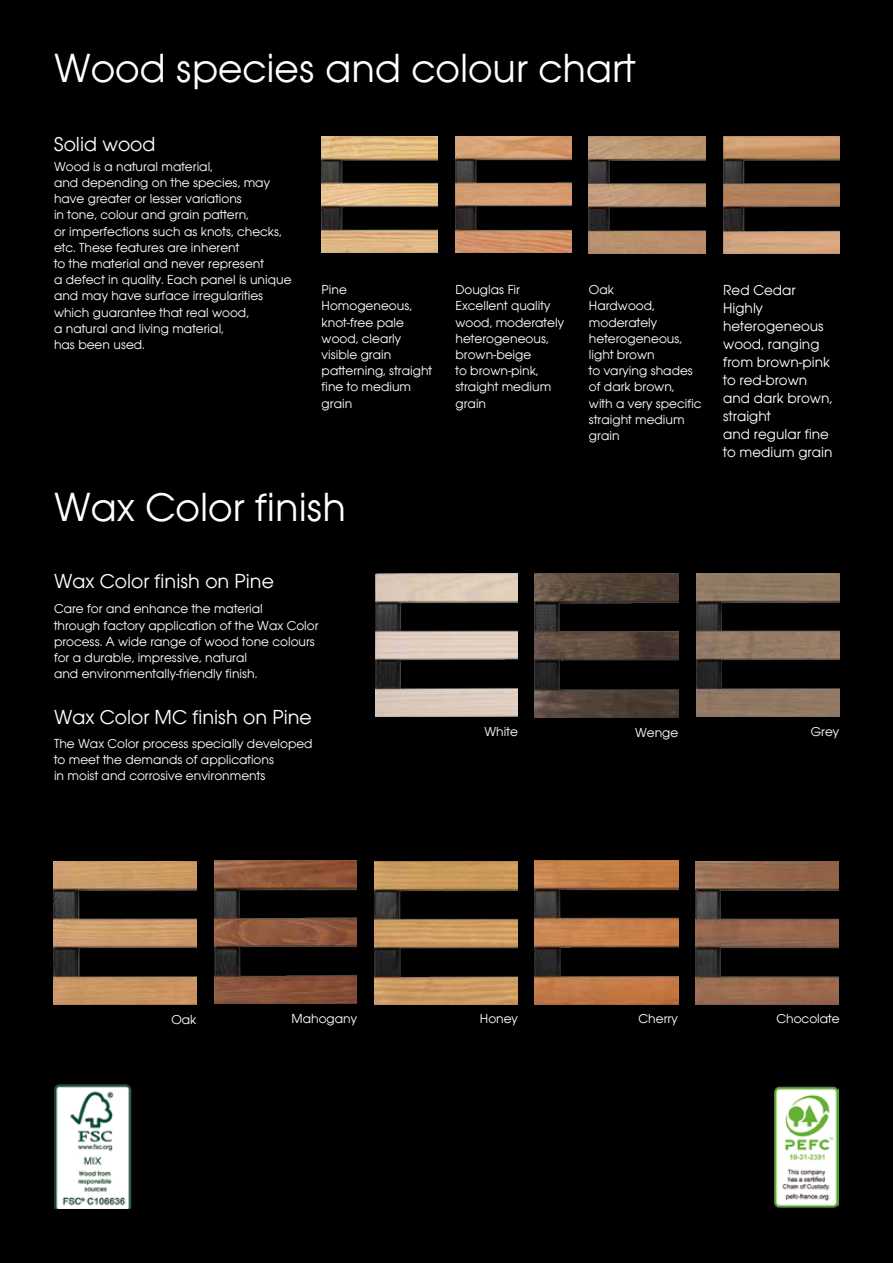
<style>
.page{position:relative;width:893px;height:1263px;background:#000}
.page>*{position:absolute;margin:0;border:0;box-sizing:border-box;transform-origin:0 0}
.t1{font:42px "Avant Garde ITC";color:#fff}
.t2{font:21px "Avant Garde ITC";color:#fff}
.t3{font:15px/18px "Avant Garde ITC";color:#fff}
.t4{font:13.5px/16.2px "Avant Garde ITC";color:#fff}
</style>
<div class="page">
<img style="left:54px;top:861px;width:142px;height:143px">
<img style="left:455px;top:137px;width:117px;height:116px">
<img style="left:322px;top:137px;width:115px;height:116px">
<img style="left:697px;top:574px;width:142px;height:142px">
<img style="left:214px;top:861px;width:142px;height:142px">
<img style="left:375px;top:574px;width:143px;height:142px">
<img style="left:589px;top:137px;width:116px;height:116px">
<img style="left:696px;top:861px;width:143px;height:143px">
<img style="left:535px;top:861px;width:143px;height:143px">
<img style="left:375px;top:861px;width:143px;height:143px">
<img style="left:535px;top:574px;width:143px;height:144px">
<img style="left:54px;top:1085px;width:78px;height:124px">
<img style="left:775px;top:1086px;width:64px;height:122px">
<img style="left:723px;top:137px;width:116px;height:116px">
<h1 class="t1" style="left:54px;top:44px;width:583px">Wood species and colour chart</h1>
<h2 class="t2" style="left:54px;top:132px;width:103px">Solid wood</h2>
<p class="t4" style="left:54px;top:158px;width:239px">Wood is a natural material,<br>and depending on the species, may have greater or lesser variations<br>in tone, colour and grain pattern,<br>or imperfections such as knots, checks, etc. These features are inherent<br>to the material and never represent<br>a defect in quality. Each panel is unique and may have surface irregularities which guarantee that real wood,<br>a natural and living material,<br>has been used.</p>
<p class="t4" style="left:322px;top:282px;width:112px">Pine<br>Homogeneous, knot-free pale wood, clearly visible grain patterning, straight fine to medium grain</p>
<h1 class="t1" style="left:54px;top:482px;width:294px">Wax Color finish</h1>
<h2 class="t2" style="left:54px;top:569px;width:221px">Wax Color finish on Pine</h2>
<p class="t4" style="left:54px;top:601px;width:266px">Care for and enhance the material<br>through factory application of the Wax Color process. A wide range of wood tone colours for a durable, impressive, natural<br>and environmentally-friendly finish.</p>
<h2 class="t2" style="left:54px;top:704px;width:259px">Wax Color MC finish on Pine</h2>
<p class="t4" style="left:455px;top:282px;width:110px">Douglas Fir<br>Excellent quality wood, moderately heterogeneous, brown-beige<br>to brown-pink, straight medium grain</p>
<p class="t4" style="left:589px;top:282px;width:114px">Oak<br>Hardwood, moderately heterogeneous, light brown<br>to varying shades of dark brown, with a very specific straight medium grain</p>
<p class="t3" style="left:723px;top:281px;width:111px">Red Cedar<br>Highly heterogeneous wood, ranging from brown-pink to red-brown and dark brown, straight<br>and regular fine to medium grain</p>
<p class="t4" style="left:54px;top:735px;width:260px">The Wax Color process specially developed to meet the demands of applications<br>in moist and corrosive environments</p>
<p class="t4" style="left:484px;top:724px;width:35px">White</p>
<p class="t4" style="left:635px;top:725px;width:45px">Wenge</p>
<p class="t4" style="left:811px;top:723px;width:30px">Grey</p>
<p class="t4" style="left:292px;top:1010px;width:67px">Mahogany</p>
<p class="t4" style="left:776px;top:1010px;width:65px">Chocolate</p>
<p class="t4" style="left:639px;top:1010px;width:41px">Cherry</p>
<p class="t4" style="left:171px;top:1011px;width:27px">Oak</p>
<p class="t4" style="left:480px;top:1010px;width:40px">Honey</p>
</div>
